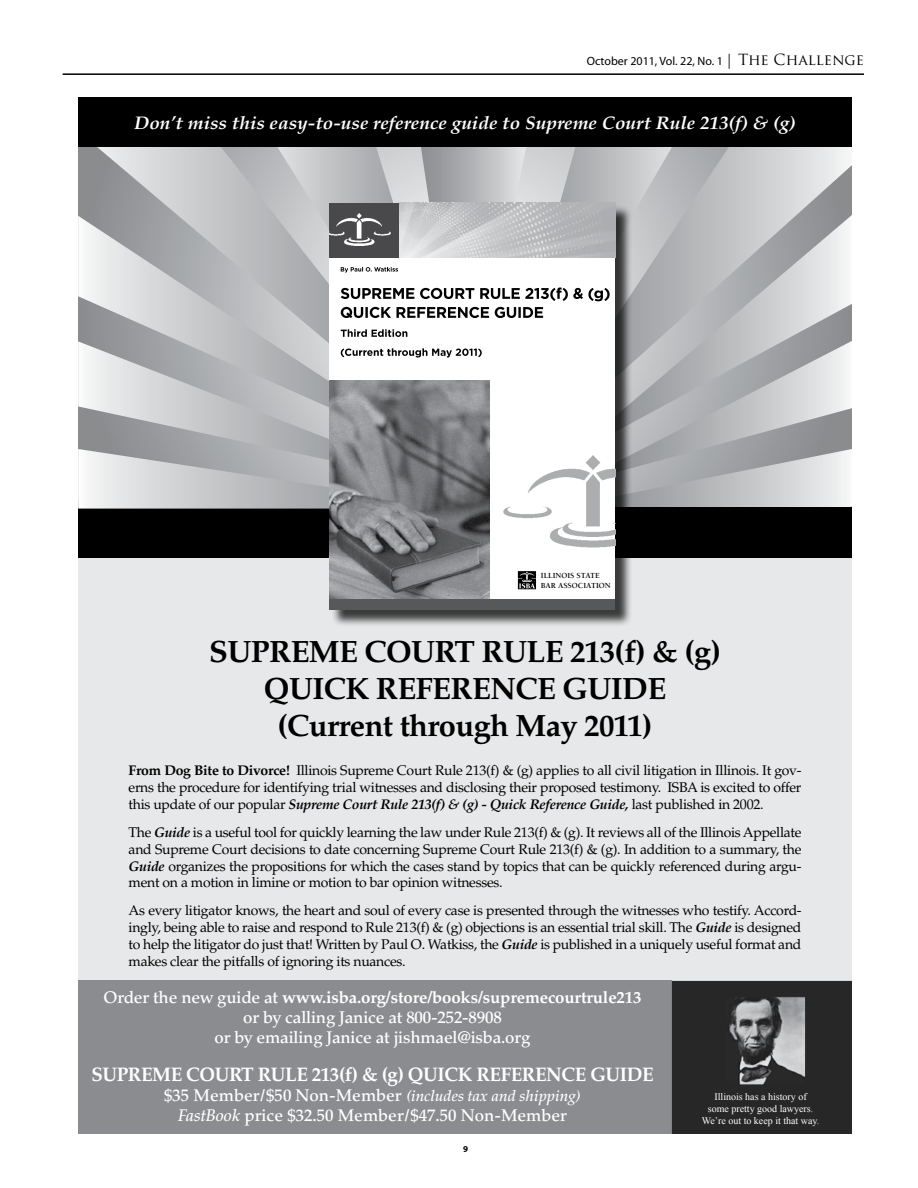
<style>
.page{position:relative;width:918px;height:1188px;background:#fff}
.page>*{position:absolute;margin:0;border:0;box-sizing:border-box;transform-origin:0 0}
.t1{font:700 30.9px/37px "Palatino LT Std";letter-spacing:-.02em;color:#000;text-align:center}
.t2{font:700 19.65px "Palatino LT Std";letter-spacing:-.02em;color:#fff;scale:.96 1}
.t3{font:italic 700 18.15px "Palatino LT Std";color:#fff;scale:1.05 1}
.t4{font:500 16.8px/20.2px "Palatino LT Std";letter-spacing:-.01em;color:#fff;text-align:center}
.t5{font:italic 500 15.45px "Palatino LT Std";color:#fff}
.t6{font:13.95px/16.8px "Palatino LT Std";letter-spacing:-.02em;color:#000;text-align:justify}
.t7{font:12px "Myriad Pro";color:#000}
.t8{font:10.05px/12px "Times New Roman";color:#fff;text-align:center}
.t9{font:700 9px "Myriad Pro";color:#000}
.t10{font:700 7.95px/9.6px "Berkeley Std";color:#000}
.s1{font-family:"Trajan Pro";font-size:15px}
.s2{font-weight:700}
.s3{font-weight:700;font-style:italic}
.s4{font-style:normal;font-size:16.8px}
.s5{font-style:italic}
</style>
<div class="page">
<hr style="left:63px;top:73px;width:801px;height:2px;background:#000">
<div style="left:78px;top:558px;width:774px;height:575px;background:#e7e8e9"></div>
<div style="left:78px;top:981px;width:594px;height:153px;background:#8a8c8f"></div>
<div style="left:78px;top:508px;width:774px;height:50px;background:#000"></div>
<div style="left:672px;top:981px;width:180px;height:153px;background:#272728"></div>
<img style="left:728px;top:998px;width:76px;height:85px">
<div style="left:726px;top:996px;width:80px;height:89px;border:1px solid #272728"></div>
<div style="left:331px;top:205px;width:301px;height:422px;background:#000;opacity:.75"></div>
<div style="left:329px;top:203px;width:286px;height:406px;background:#fff"></div>
<svg style="left:518px;top:571px;width:18px;height:18px"></svg>
<img style="left:329px;top:509px;width:160px;height:90px">
<svg style="left:78px;top:98px;width:774px;height:411px;background:#a5a6a7"></svg>
<img style="left:329px;top:213px;width:68px;height:36px">
<img style="left:497px;top:456px;width:118px;height:92px">
<div style="left:329px;top:599px;width:286px;height:10px;background:#57585a"></div>
<p class="t7" style="left:587px;top:54px;width:279px">October 2011, Vol. 22, No. 1 <span class="s1">| The Challenge</span></p>
<h3 class="t3" style="left:134px;top:112px;width:631px">Don’t miss this easy-to-use reference guide to Supreme Court Rule 213(f) &amp; (g)</h3>
<p class="t10" style="left:541px;top:571px;width:71px">ILLINOIS STATE<br>BAR ASSOCIATION</p>
<h1 class="t1" style="left:209px;top:633px;width:513px">SUPREME COURT RULE 213(f) &amp; (g)<br>QUICK REFERENCE GUIDE (Current through May 2011)</h1>
<p class="t6" style="left:129px;top:762px;width:674px"><span class="s2">From Dog Bite to Divorce!</span> Illinois Supreme Court Rule 213(f) &amp; (g) applies to all civil litigation in Illinois. It gov&shy;erns the procedure for identifying trial witnesses and disclosing their proposed testimony. ISBA is excited to offer this update of our popular <span class="s3">Supreme Court Rule 213(f) &amp; (g) - Quick Reference Guide,</span> last published in 2002.</p>
<p class="t6" style="left:129px;top:824px;width:674px">The <span class="s3">Guide</span> is a useful tool for quickly learning the law under Rule 213(f) &amp; (g). It reviews all of the Illinois Appellate and Supreme Court decisions to date concerning Supreme Court Rule 213(f) &amp; (g). In addition to a summary, the <span class="s3">Guide</span> organizes the propositions for which the cases stand by topics that can be quickly referenced during argu&shy;ment on a motion in limine or motion to bar opinion witnesses.</p>
<p class="t6" style="left:129px;top:902px;width:674px">As every litigator knows, the heart and soul of every case is presented through the witnesses who testify. Accord&shy;ingly, being able to raise and respond to Rule 213(f) &amp; (g) objections is an essential trial skill. The <span class="s3">Guide</span> is designed to help the litigator do just that! Written by Paul O. Watkiss, the <span class="s3">Guide</span> is published in a uniquely useful format and makes clear the pitfalls of ignoring its nuances.</p>
<p class="t4" style="left:104px;top:987px;width:539px">Order the new guide at <span class="s2">www.isba.org/store/books/supremecourtrule213 </span>or by calling Janice at 800-252-8908<br>or by emailing Janice at jishmael@isba.org</p>
<h2 class="t2" style="left:91px;top:1062px;width:587px">SUPREME COURT RULE 213(f) &amp; (g) QUICK REFERENCE GUIDE</h2>
<p class="t5" style="left:164px;top:1087px;width:418px"><span class="s4">$35 Member/$50 Non-Member</span> (includes tax and shipping)</p>
<p class="t4" style="left:178px;top:1105px;width:391px"><span class="s5">FastBook</span> price $32.50 Member/$47.50 Non-Member</p>
<p class="t9" style="left:463px;top:1143px;width:6px">9</p>
<p class="t8" style="left:702px;top:1090px;width:119px">Illinois has a history of<br>some pretty good lawyers.<br>We’re out to keep it that way.</p>
</div>
